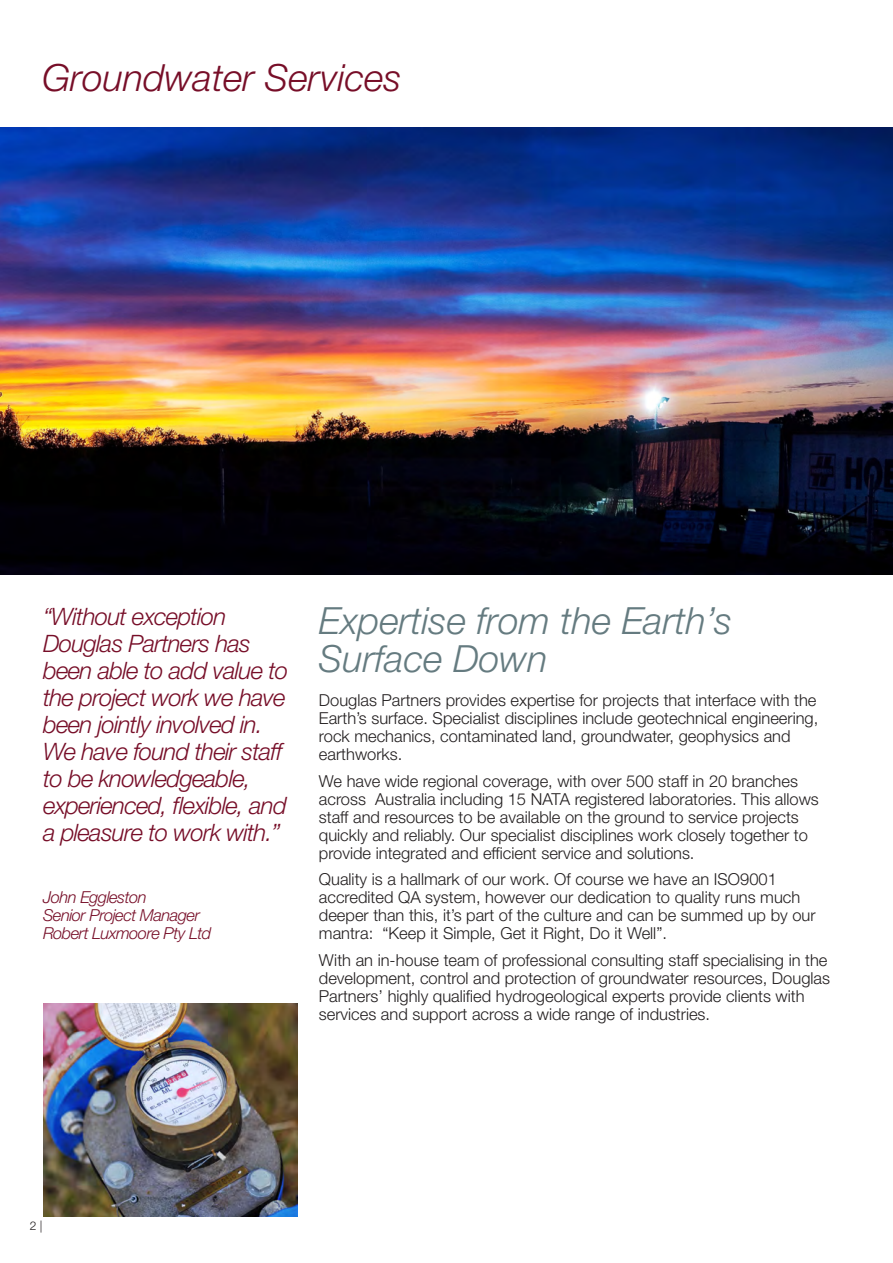
<style>
.page{position:relative;width:893px;height:1263px;background:#fff}
.page>*{position:absolute;margin:0;border:0;box-sizing:border-box;transform-origin:0 0}
.Light_Body_Copy{font:italic 300 37.5px/37.5px "Helvetica Neue LT Std";color:#657b80}
.t1{font:italic 300 37.5px "Helvetica Neue LT Std";color:#770e28}
.Light_Body_Copy-2{font:italic 300 24px/27px "Helvetica Neue LT Std";letter-spacing:-.03em;color:#770e28}
.Light_Body_Copy-3{font:300 16.5px/18px "Helvetica Neue LT Std";color:#231f20}
.Light_Body_Copy-4{font:italic 300 16.5px/18px "Helvetica Neue LT Std";letter-spacing:-.03em;color:#770e28}
.Light_Body_Copy-5{font:300 12px "Helvetica Neue LT Std";color:#231f20}
</style>
<div class="page">
<img style="left:0;top:128px;width:893px;height:446px">
<img style="left:43px;top:1003px;width:254px;height:214px">
<p class="t1" style="left:43px;top:55px;width:361px">Groundwater Services</p>
<p class="Light_Body_Copy-2" style="left:43px;top:602px;width:247px">“Without exception<br>Douglas Partners has been able to add value to the project work we have been jointly involved in.<br>We have found their staff to be knowledgeable, experienced, flexible, and a pleasure to work with.”</p>
<p class="Light_Body_Copy-4" style="left:43px;top:887px;width:170px">John Eggleston<br>Senior Project Manager<br>Robert Luxmoore Pty Ltd</p>
<p class="Light_Body_Copy" style="left:319px;top:602px;width:415px">Expertise from the Earth’s<br>Surface Down</p>
<p class="Light_Body_Copy-3" style="left:319px;top:691px;width:501px">Douglas Partners provides expertise for projects that interface with the Earth’s surface. Specialist disciplines include geotechnical engineering, rock mechanics, contaminated land, groundwater, geophysics and earthworks.</p>
<p class="Light_Body_Copy-3" style="left:319px;top:771px;width:501px">We have wide regional coverage, with over 500 staff in 20 branches across Australia including 15 NATA registered laboratories. This allows staff and resources to be available on the ground to service projects quickly and reliably. Our specialist disciplines work closely together to provide integrated and efficient service and solutions.</p>
<p class="Light_Body_Copy-3" style="left:319px;top:870px;width:498px">Quality is a hallmark of our work. Of course we have an ISO9001 accredited QA system, however our dedication to quality runs much deeper than this, it’s part of the culture and can be summed up by our mantra: “Keep it Simple, Get it Right, Do it Well”.</p>
<p class="Light_Body_Copy-3" style="left:319px;top:950px;width:513px">With an in-house team of professional consulting staff specialising in the development, control and protection of groundwater resources, Douglas Partners’ highly qualified hydrogeological experts provide clients with services and support across a wide range of industries.</p>
<p class="Light_Body_Copy-5" style="left:30px;top:1218px;width:14px">2 |</p>
</div>
